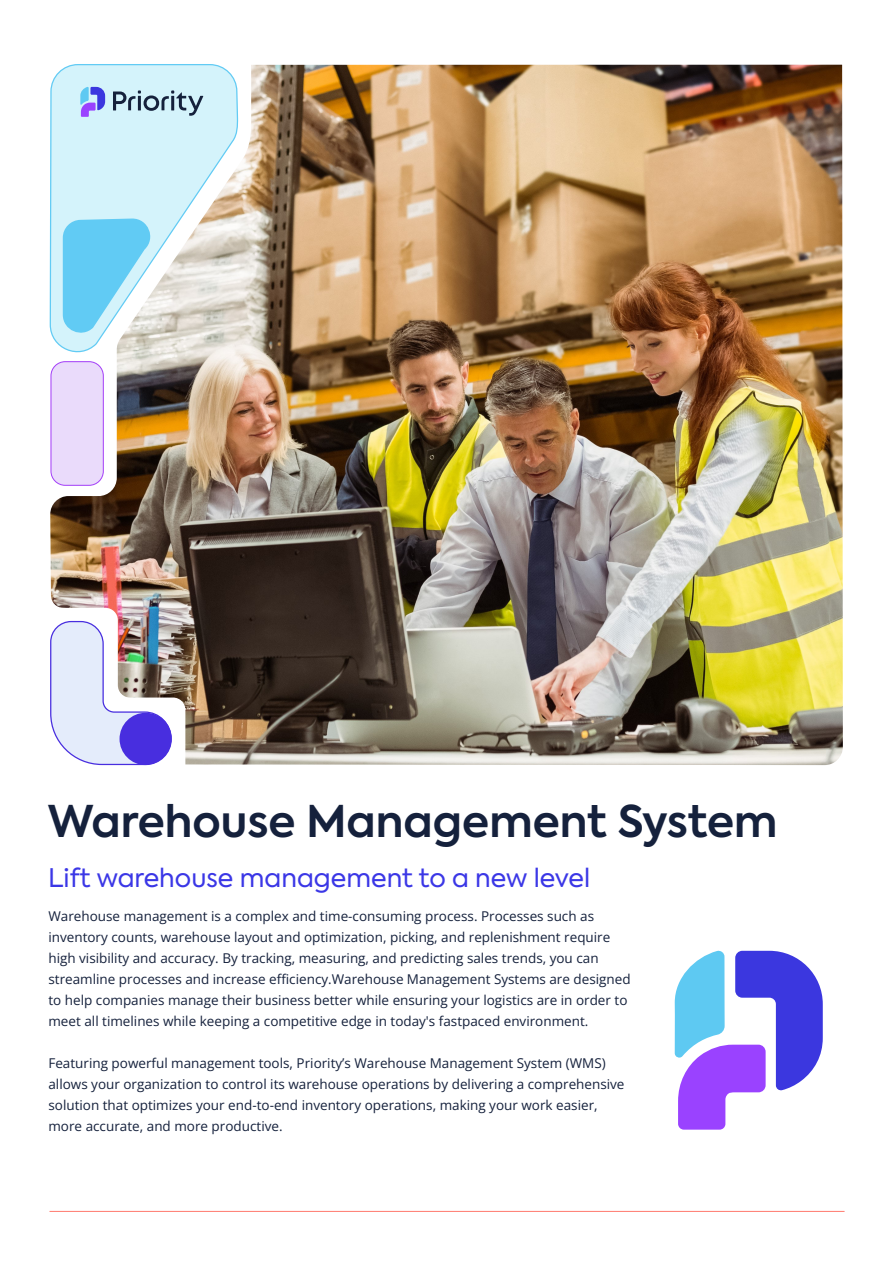
<style>
.page{position:relative;width:893px;height:1263px;background:#fff}
.page>*{position:absolute;margin:0;border:0;box-sizing:border-box;transform-origin:0 0}
.t1{font:600 43.5px "Axiforma";color:#15213c}
.t2{font:25.5px "Axiforma";color:#3b37e6}
.t3{font:13.5px/21px "Open Sans";color:#15213c}
</style>
<div class="page">
<svg style="left:675px;top:950px;width:148px;height:179px"></svg>
<hr style="left:50px;top:1211px;width:794px;height:1px;background:#ff796d">
<img style="left:50px;top:65px;width:793px;height:700px">
<img style="left:50px;top:620px;width:122px;height:146px">
<div style="left:120px;top:713px;width:52px;height:52px;background:#482edf;border-radius:50%"></div>
<h1 class="t1" style="left:48px;top:791px;width:731px">Warehouse Management System</h1>
<h2 class="t2" style="left:48px;top:862px;width:543px">Lift warehouse management to a new level</h2>
<p class="t3" style="left:48px;top:905px;width:584px">Warehouse management is a complex and time-consuming process. Processes such as inventory counts, warehouse layout and optimization, picking, and replenishment require high visibility and accuracy. By tracking, measuring, and predicting sales trends, you can streamline processes and increase efficiency.Warehouse Management Systems are designed to help companies manage their business better while ensuring your logistics are in order to meet all timelines while keeping a competitive edge in today's fastpaced environment.</p>
<p class="t3" style="left:48px;top:1052px;width:578px">Featuring powerful management tools, Priority’s Warehouse Management System (WMS) allows your organization to control its warehouse operations by delivering a comprehensive solution that optimizes your end-to-end inventory operations, making your work easier, more accurate, and more productive.</p>
</div>
